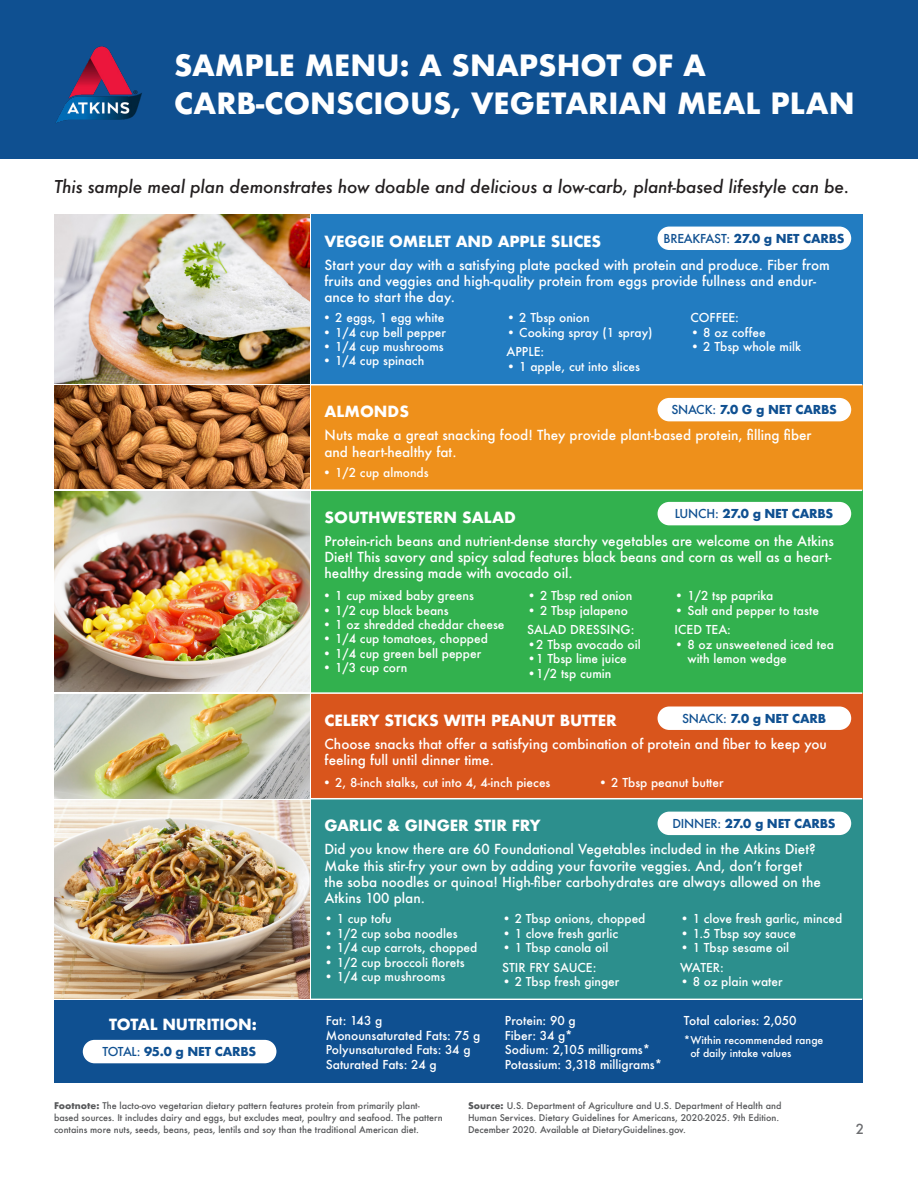
<style>
.page{position:relative;width:918px;height:1188px;background:#fff}
.page>*{position:absolute;margin:0;border:0;box-sizing:border-box;transform-origin:0 0}
.t1{font:700 28.5px/37.5px "Futura";color:#fff}
.t2{font:italic 500 17.25px "Futura";letter-spacing:-.01em;color:#231f20}
.t3{font:700 15px "Futura";letter-spacing:-.01em;color:#fff}
.t4{font:500 13.5px/16.2px "Futura";color:#fff}
.t5{font:500 13.5px "Futura";color:#6c6d70}
.t6{font:500 12px/14.4px "Futura";color:#fff}
.t7{font:700 12px "Futura";letter-spacing:-.02em;color:#0f5091}
.t8{font:500 10.5px/12.6px "Futura";color:#fff}
.t9{font:500 9px/12px "Futura";color:#57585a}
.s1{font-weight:500}
.s2{font-weight:700}
</style>
<div class="page">
<div style="left:0;top:0;width:918px;height:159px;background:#0f5091"></div>
<div style="left:311px;top:214px;width:551px;height:171px;background:#227cc1"></div>
<div style="left:311px;top:385px;width:551px;height:105px;background:#ee901b"></div>
<div style="left:311px;top:490px;width:551px;height:203px;background:#32b14e"></div>
<div style="left:311px;top:693px;width:551px;height:106px;background:#d9551c"></div>
<div style="left:311px;top:799px;width:551px;height:200px;background:#2c8f8d"></div>
<hr style="left:311px;top:384px;width:551px;height:1px;background:#fff">
<hr style="left:311px;top:490px;width:551px;height:1px;background:#fff">
<hr style="left:311px;top:692px;width:551px;height:2px;background:#fff">
<hr style="left:311px;top:798px;width:551px;height:1px;background:#fff">
<img style="left:54px;top:215px;width:255px;height:168px">
<img style="left:54px;top:492px;width:255px;height:199px">
<img style="left:54px;top:386px;width:255px;height:103px">
<img style="left:54px;top:694px;width:255px;height:104px">
<img style="left:54px;top:800px;width:255px;height:198px">
<div style="left:54px;top:1000px;width:808px;height:83px;background:#0f5091"></div>
<div style="left:658px;top:227px;width:193px;height:23px;background:#fff;border-radius:12px"></div>
<div style="left:658px;top:398px;width:193px;height:23px;background:#fff;border-radius:12px"></div>
<div style="left:658px;top:502px;width:193px;height:23px;background:#fff;border-radius:12px"></div>
<div style="left:658px;top:707px;width:193px;height:23px;background:#fff;border-radius:12px"></div>
<div style="left:658px;top:812px;width:193px;height:23px;background:#fff;border-radius:12px"></div>
<div style="left:83px;top:1040px;width:193px;height:23px;background:#fff;border-radius:12px"></div>
<img style="left:55px;top:46px;width:87px;height:77px">
<p class="t1" style="left:174px;top:47px;width:682px">SAMPLE MENU: A SNAPSHOT OF A<br>CARB-CONSCIOUS, VEGETARIAN MEAL PLAN</p>
<p class="t2" style="left:54px;top:174px;width:797px">This sample meal plan demonstrates how doable and delicious a low-carb, plant-based lifestyle can be.</p>
<p class="t3" style="left:324px;top:231px;width:278px">VEGGIE OMELET AND APPLE SLICES</p>
<p class="t4" style="left:324px;top:257px;width:507px">Start your day with a satisfying plate packed with protein and produce. Fiber from fruits and veggies and high-quality protein from eggs provide fullness and endur&shy;ance to start the day.</p>
<p class="t7" style="left:664px;top:230px;width:183px"><span class="s1">BREAKFAST:</span> 27.0 g NET CARBS</p>
<p class="t6" style="left:322px;top:310px;width:123px">• 2 eggs, 1 egg white</p>
<p class="t6" style="left:322px;top:325px;width:125px">• 1/4 cup bell pepper</p>
<p class="t6" style="left:322px;top:339px;width:123px">• 1/4 cup mushrooms</p>
<p class="t6" style="left:322px;top:354px;width:104px">• 1/4 cup spinach</p>
<p class="t6" style="left:507px;top:310px;width:85px">• 2 Tbsp onion</p>
<p class="t6" style="left:507px;top:325px;width:148px">• Cooking spray (1 spray)</p>
<p class="t6" style="left:507px;top:345px;width:39px">APPLE:</p>
<p class="t6" style="left:507px;top:359px;width:135px">• 1 apple, cut into slices</p>
<p class="t6" style="left:690px;top:310px;width:50px">COFFEE:</p>
<p class="t6" style="left:690px;top:325px;width:77px">• 8 oz coffee</p>
<p class="t6" style="left:690px;top:339px;width:112px">• 2 Tbsp whole milk</p>
<p class="t7" style="left:671px;top:401px;width:167px"><span class="s1">SNACK:</span> 7.0 G g NET CARBS</p>
<p class="t3" style="left:324px;top:401px;width:86px">ALMONDS</p>
<p class="t4" style="left:324px;top:427px;width:489px">Nuts make a great snacking food! They provide plant-based protein, filling fiber and heart-healthy fat.</p>
<p class="t6" style="left:322px;top:465px;width:108px">• 1/2 cup almonds</p>
<p class="t7" style="left:675px;top:505px;width:160px"><span class="s1">LUNCH:</span> 27.0 g NET CARBS</p>
<p class="t3" style="left:324px;top:507px;width:193px">SOUTHWESTERN SALAD</p>
<p class="t4" style="left:324px;top:533px;width:511px">Protein-rich beans and nutrient-dense starchy vegetables are welcome on the Atkins<br>Diet! This savory and spicy salad features black beans and corn as well as a heart&shy;healthy dressing made with avocado oil.</p>
<p class="t6" style="left:322px;top:588px;width:153px">• 1 cup mixed baby greens</p>
<p class="t6" style="left:322px;top:603px;width:128px">• 1/2 cup black beans</p>
<p class="t6" style="left:322px;top:617px;width:184px">• 1 oz shredded cheddar cheese</p>
<p class="t6" style="left:322px;top:632px;width:167px">• 1/4 cup tomatoes, chopped</p>
<p class="t6" style="left:322px;top:646px;width:160px">• 1/4 cup green bell pepper</p>
<p class="t6" style="left:322px;top:660px;width:86px">• 1/3 cup corn</p>
<p class="t6" style="left:527px;top:588px;width:107px">• 2 Tbsp red onion</p>
<p class="t6" style="left:527px;top:603px;width:102px">• 2 Tbsp jalapeno</p>
<p class="t6" style="left:527px;top:623px;width:109px">SALAD DRESSING:</p>
<p class="t6" style="left:527px;top:637px;width:115px">•2 Tbsp avocado oil</p>
<p class="t6" style="left:527px;top:651px;width:101px">•1 Tbsp lime juice</p>
<p class="t6" style="left:527px;top:666px;width:86px">•1/2 tsp cumin</p>
<p class="t6" style="left:675px;top:588px;width:100px">• 1/2 tsp paprika</p>
<p class="t6" style="left:675px;top:603px;width:146px">• Salt and pepper to taste</p>
<p class="t6" style="left:675px;top:623px;width:58px">ICED TEA:</p>
<p class="t6" style="left:687px;top:637px;width:148px;text-indent:-13px">• 8 oz unsweetened iced tea with lemon wedge</p>
<p class="t7" style="left:682px;top:710px;width:145px"><span class="s1">SNACK:</span> 7.0 g NET CARB</p>
<p class="t3" style="left:324px;top:709px;width:294px">CELERY STICKS WITH PEANUT BUTTER</p>
<p class="t4" style="left:324px;top:735px;width:504px">Choose snacks that offer a satisfying combination of protein and fiber to keep you feeling full until dinner time.</p>
<p class="t6" style="left:322px;top:775px;width:230px">• 2, 8-inch stalks, cut into 4, 4-inch pieces</p>
<p class="t6" style="left:598px;top:775px;width:127px">• 2 Tbsp peanut butter</p>
<p class="t7" style="left:672px;top:815px;width:165px"><span class="s1">DINNER:</span> 27.0 g NET CARBS</p>
<p class="t3" style="left:324px;top:815px;width:218px">GARLIC &amp; GINGER STIR FRY</p>
<p class="t4" style="left:324px;top:841px;width:498px">Did you know there are 60 Foundational Vegetables included in the Atkins Diet?<br>Make this stir-fry your own by adding your favorite veggies. And, don’t forget the soba noodles or quinoa! High-fiber carbohydrates are always allowed on the Atkins 100 plan.</p>
<p class="t6" style="left:324px;top:912px;width:69px">• 1 cup tofu</p>
<p class="t6" style="left:324px;top:926px;width:135px">• 1/2 cup soba noodles</p>
<p class="t6" style="left:324px;top:940px;width:155px">• 1/4 cup carrots, chopped</p>
<p class="t6" style="left:324px;top:955px;width:142px">• 1/2 cup broccoli florets</p>
<p class="t6" style="left:324px;top:969px;width:123px">• 1/4 cup mushrooms</p>
<p class="t3" style="left:109px;top:1013px;width:149px">TOTAL NUTRITION:</p>
<p class="t6" style="left:326px;top:1014px;width:58px">Fat: 143 g</p>
<p class="t6" style="left:326px;top:1028px;width:156px">Monounsaturated Fats: 75 g</p>
<p class="t6" style="left:326px;top:1042px;width:146px">Polyunsaturated Fats: 34 g</p>
<p class="t6" style="left:326px;top:1057px;width:112px">Saturated Fats: 24 g</p>
<p class="t7" style="left:103px;top:1043px;width:155px"><span class="s1">TOTAL:</span> 95.0 g NET CARBS</p>
<p class="t6" style="left:502px;top:912px;width:145px">• 2 Tbsp onions, chopped</p>
<p class="t6" style="left:502px;top:926px;width:118px">• 1 clove fresh garlic</p>
<p class="t6" style="left:502px;top:940px;width:108px">• 1 Tbsp canola oil</p>
<p class="t6" style="left:502px;top:960px;width:96px">STIR FRY SAUCE:</p>
<p class="t6" style="left:502px;top:975px;width:119px">• 2 Tbsp fresh ginger</p>
<p class="t6" style="left:505px;top:1014px;width:72px">Protein: 90 g</p>
<p class="t6" style="left:505px;top:1028px;width:69px">Fiber: 34 g*</p>
<p class="t6" style="left:505px;top:1042px;width:147px">Sodium: 2,105 milligrams*</p>
<p class="t6" style="left:505px;top:1057px;width:159px">Potassium: 3,318 milligrams*</p>
<p class="t6" style="left:680px;top:912px;width:164px">• 1 clove fresh garlic, minced</p>
<p class="t6" style="left:680px;top:926px;width:118px">• 1.5 Tbsp soy sauce</p>
<p class="t6" style="left:680px;top:940px;width:111px">• 1 Tbsp sesame oil</p>
<p class="t6" style="left:680px;top:960px;width:45px">WATER:</p>
<p class="t6" style="left:680px;top:975px;width:104px">• 8 oz plain water</p>
<p class="t6" style="left:684px;top:1013px;width:114px">Total calories: 2,050</p>
<p class="t8" style="left:690px;top:1034px;width:135px;text-indent:-6px">*Within recommended range of daily intake values</p>
<p class="t9" style="left:54px;top:1100px;width:390px"><span class="s2">Footnote:</span> The lacto-ovo vegetarian dietary pattern features protein from primarily plant&shy;based sources. It includes dairy and eggs, but excludes meat, poultry and seafood. The pattern contains more nuts, seeds, beans, peas, lentils and soy than the traditional American diet.</p>
<p class="t9" style="left:468px;top:1100px;width:315px"><span class="s2">Source:</span> U.S. Department of Agriculture and U.S. Department of Health and<br>Human Services. Dietary Guidelines for Americans, 2020-2025. 9th Edition.<br>December 2020. Available at DietaryGuidelines.gov.</p>
<p class="t5" style="left:856px;top:1120px;width:10px">2</p>
</div>
